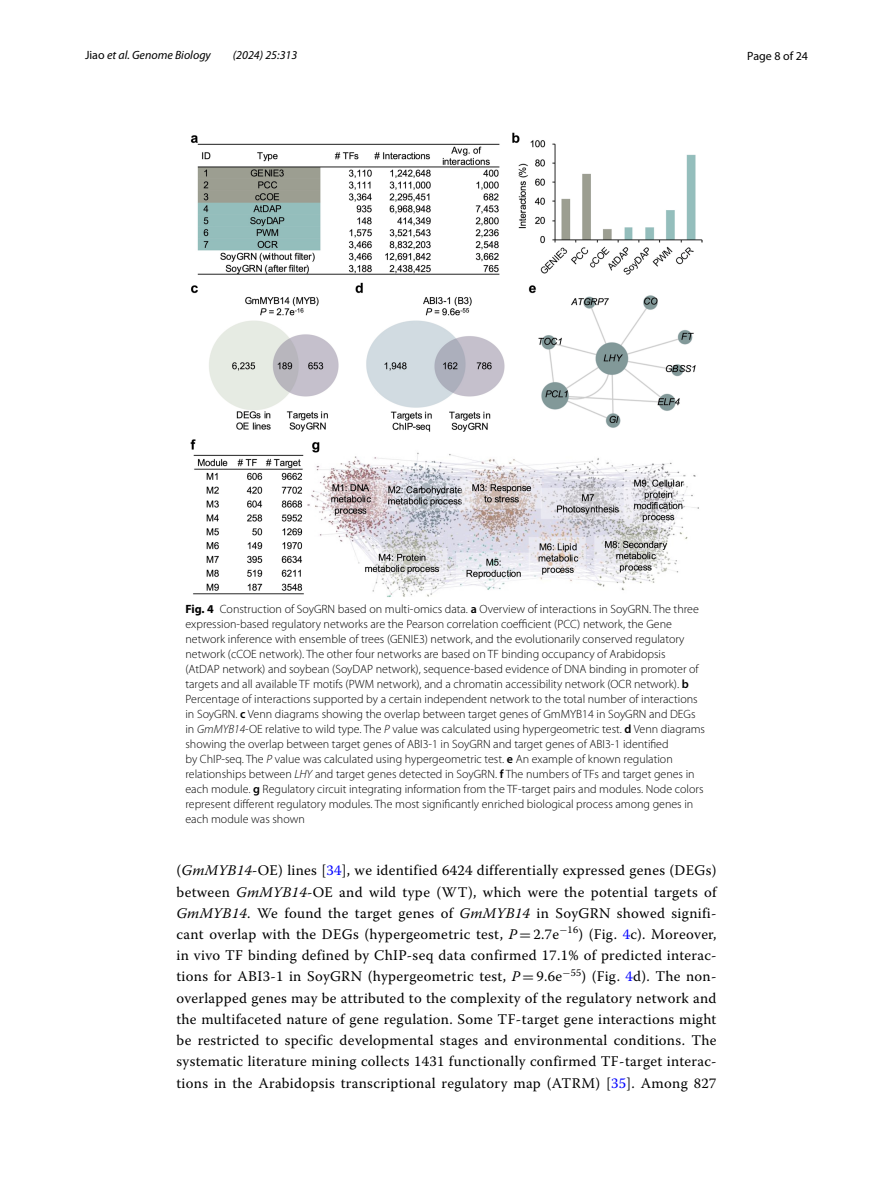
<style>
.page{position:relative;width:893px;height:1187px;background:#fff}
.page>*{position:absolute;margin:0;border:0;box-sizing:border-box;transform-origin:0 0}
.t1{font:14.7px/21.3px "Warnock Pro";letter-spacing:.02em;color:#000;text-align:justify}
.t2{font:300 12px/15px "Myriad Pro";color:#000}
.t3{font:italic 12px "Myriad Pro";color:#000}
.t4{font:12px "Myriad Pro";color:#000}
.s1{font-style:normal}
.s2{font-weight:700}
.s3{font-weight:600}
.s4{font-style:italic}
.s5{color:#00f}
.s6{font-family:"MTSY"}
</style>
<div class="page">
<img style="left:191px;top:133px;width:511px;height:464px">
<p class="t3" style="left:85px;top:48px;width:127px"><span class="s1">Jiao</span> et al. Genome Biology</p>
<p class="t3" style="left:233px;top:48px;width:66px">(2024) 25:313</p>
<p class="t4" style="left:747px;top:48px;width:62px">Page 8 of 24</p>
<p class="t2" style="left:185px;top:601px;width:521px"><span class="s2">Fig. 4</span> Construction of SoyGRN based on multi-omics data. <span class="s3">a</span> Overview of interactions in SoyGRN. The three expression-based regulatory networks are the Pearson correlation coefficient (PCC) network, the Gene network inference with ensemble of trees (GENIE3) network, and the evolutionarily conserved regulatory network (cCOE network). The other four networks are based on TF binding occupancy of Arabidopsis<br>(AtDAP network) and soybean (SoyDAP network), sequence-based evidence of DNA binding in promoter of targets and all available TF motifs (PWM network), and a chromatin accessibility network (OCR network). <span class="s3">b </span>Percentage of interactions supported by a certain independent network to the total number of interactions in SoyGRN. <span class="s3">c</span> Venn diagrams showing the overlap between target genes of GmMYB14 in SoyGRN and DEGs in <span class="s4">GmMYB14</span>-OE relative to wild type. The <span class="s4">P</span> value was calculated using hypergeometric test. <span class="s3">d</span> Venn diagrams showing the overlap between target genes of ABI3-1 in SoyGRN and target genes of ABI3-1 identified<br>by ChIP-seq. The <span class="s4">P</span> value was calculated using hypergeometric test. <span class="s3">e</span> An example of known regulation relationships between <span class="s4">LHY</span> and target genes detected in SoyGRN. <span class="s3">f</span> The numbers of TFs and target genes in each module. <span class="s3">g</span> Regulatory circuit integrating information from the TF-target pairs and modules. Node colors represent different regulatory modules. The most significantly enriched biological process among genes in each module was shown</p>
<p class="t1" style="left:176px;top:859px;width:542px">(<span class="s4">GmMYB14-</span>OE) lines [<span class="s5">34</span>], we identified 6424 differentially expressed genes (DEGs) between <span class="s4">GmMYB14</span>-OE and wild type (WT), which were the potential targets of <span class="s4">GmMYB14</span>. We found the target genes of <span class="s4">GmMYB14</span> in SoyGRN showed signifi&shy;cant overlap with the DEGs (hypergeometric test, <span class="s4">P</span> <span class="s6">=</span> 2.7e<sup>−</sup><sup>16</sup>) (Fig. <span class="s5">4</span>c). Moreover, in vivo TF binding defined by ChIP-seq data confirmed 17.1% of predicted interac&shy;tions for ABI3-1 in SoyGRN (hypergeometric test, <span class="s4">P</span> <span class="s6">=</span> 9.6e<sup>−</sup><sup>55</sup>) (Fig. <span class="s5">4</span>d). The non&shy;overlapped genes may be attributed to the complexity of the regulatory network and the multifaceted nature of gene regulation. Some TF-target gene interactions might be restricted to specific developmental stages and environmental conditions. The systematic literature mining collects 1431 functionally confirmed TF-target interac&shy;tions in the Arabidopsis transcriptional regulatory map (ATRM) [<span class="s5">35</span>]. Among 827</p>
</div>
